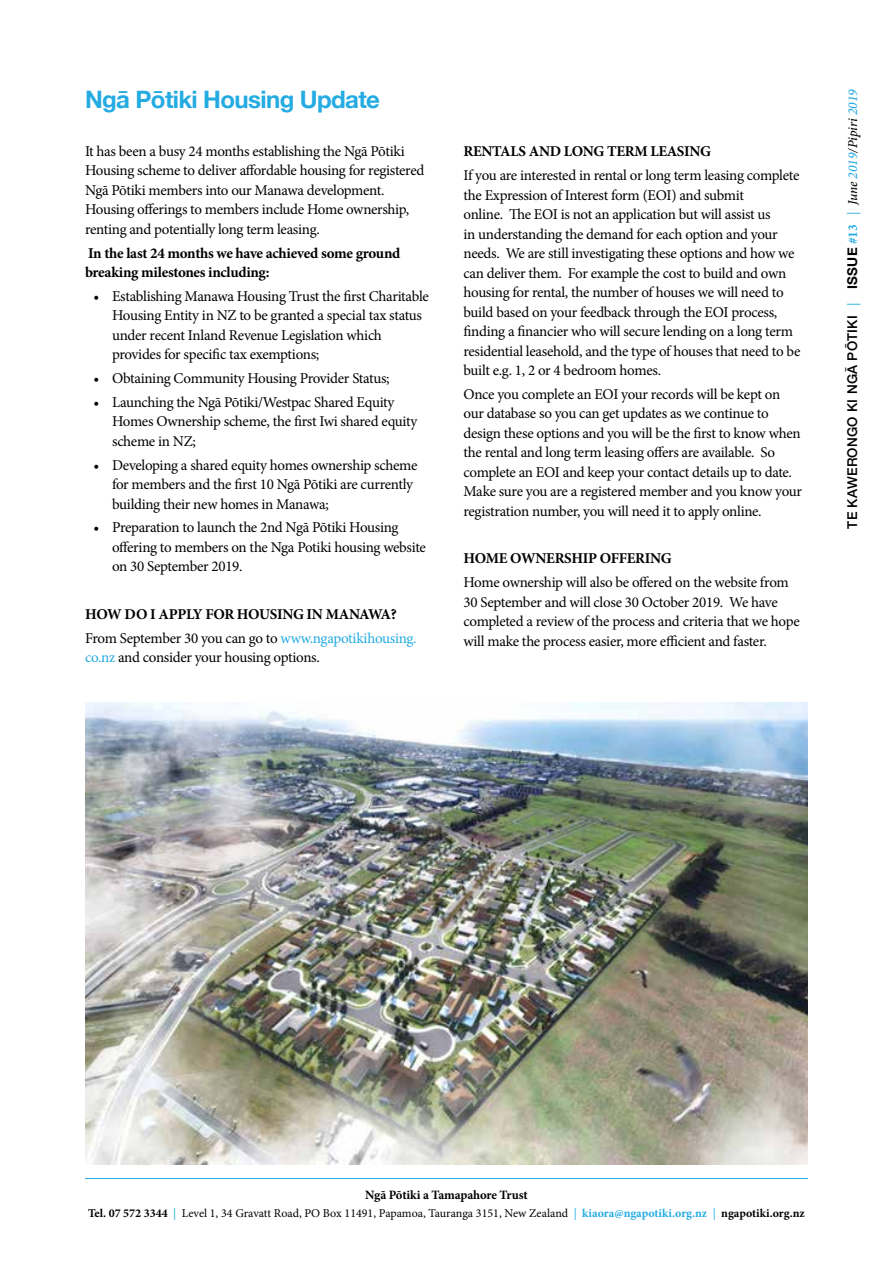
<style>
.page{position:relative;width:893px;height:1263px;background:#fff}
.page>*{position:absolute;margin:0;border:0;box-sizing:border-box;transform-origin:0 0}
.t1{font:700 24px "Helvetica Neue";letter-spacing:-.025em;color:#24abe2}
.t2{font:15px/19.5px "Minion Pro";letter-spacing:-.025em;color:#000}
.t3{font:700 15px/19.5px "Minion Pro";letter-spacing:-.02em;color:#000}
.t4{font:500 13.5px "Helvetica Neue";letter-spacing:.02em;color:#000}
.t5{font:700 12.75px "Minion Pro";letter-spacing:-.015em;color:#000}
.t6{font:12px "Minion Pro";color:#000}
.s1{font-weight:400}
.s2{font-weight:400;color:#24abe2}
.s3{color:#24abe2}
.s4{font-family:"Minion Pro";font-weight:400;color:#24abe2}
.s5{font-weight:700}
.s6{font-family:"Minion Pro";font-weight:700;color:#24abe2}
.s7{font-family:"Minion Pro";font-style:italic}
.s8{font-family:"Minion Pro";font-style:italic;color:#24abe2}
.s9{font-weight:700;color:#24abe2}
</style>
<div class="page">
<hr style="left:85px;top:1178px;width:723px;height:1px;background:#24abe2">
<img style="left:85px;top:702px;width:723px;height:462px">
<h1 class="t1" style="left:85px;top:81px;width:296px">Ngā Pōtiki Housing Update</h1>
<p class="t2" style="left:85px;top:141px;width:341px">It has been a busy 24 months establishing the Ngā Pōtiki Housing scheme to deliver affordable housing for registered Ngā Pōtiki members into our Manawa development.<br>Housing offerings to members include Home ownership, renting and potentially long term leasing.</p>
<p class="t3" style="left:85px;top:243px;width:317px">In the last 24 months we have achieved some ground breaking milestones including:</p>
<p class="t2" style="left:112px;top:286px;width:318px;text-indent:-18px">• Establishing Manawa Housing Trust the first Charitable Housing Entity in NZ to be granted a special tax status under recent Inland Revenue Legislation which provides for specific tax exemptions;</p>
<p class="t2" style="left:94px;top:369px;width:298px">• Obtaining Community Housing Provider Status;</p>
<p class="t2" style="left:112px;top:392px;width:307px;text-indent:-18px">• Launching the Ngā Pōtiki/Westpac Shared Equity<br>Homes Ownership scheme, the first Iwi shared equity scheme in NZ;</p>
<p class="t2" style="left:112px;top:455px;width:307px;text-indent:-18px">• Developing a shared equity homes ownership scheme for members and the first 10 Ngā Pōtiki are currently building their new homes in Manawa;</p>
<p class="t2" style="left:112px;top:518px;width:315px;text-indent:-18px">• Preparation to launch the 2nd Ngā Pōtiki Housing offering to members on the Nga Potiki housing website on 30 September 2019.</p>
<p class="t3" style="left:85px;top:602px;width:333px;line-height:23.7px">HOW DO I APPLY FOR HOUSING IN MANAWA?<br><span class="s1">From September 30 you can go to</span> <span class="s2">www.ngapotikihousing.</span></p>
<p class="t2" style="left:85px;top:648px;width:236px"><span class="s3">co.nz</span> and consider your housing options.</p>
<p class="t3" style="left:463px;top:142px;width:249px">RENTALS AND LONG TERM LEASING</p>
<p class="t2" style="left:463px;top:166px;width:338px">If you are interested in rental or long term leasing complete the Expression of Interest form (EOI) and submit<br>online. The EOI is not an application but will assist us<br>in understanding the demand for each option and your needs. We are still investigating these options and how we can deliver them. For example the cost to build and own housing for rental, the number of houses we will need to build based on your feedback through the EOI process, finding a financier who will secure lending on a long term residential leasehold, and the type of houses that need to be built e.g. 1, 2 or 4 bedroom homes.</p>
<p class="t2" style="left:463px;top:384px;width:340px">Once you complete an EOI your records will be kept on our database so you can get updates as we continue to design these options and you will be the first to know when the rental and long term leasing offers are available. So complete an EOI and keep your contact details up to date.<br>Make sure you are a registered member and you know your registration number, you will need it to apply online.</p>
<p class="t3" style="left:463px;top:549px;width:210px">HOME OWNERSHIP OFFERING</p>
<p class="t2" style="left:463px;top:573px;width:338px">Home ownership will also be offered on the website from 30 September and will close 30 October 2019. We have completed a review of the process and criteria that we hope will make the process easier, more efficient and faster.</p>
<p class="t4" style="left:841px;top:529px;width:441px;rotate:-90deg">TE KAWERONGO KI NGĀ PŌTIKI <span class="s4">|</span> <span class="s5">ISSUE</span> <span class="s6">#13</span> <span class="s4">|</span> <span class="s7">June</span> <span class="s8">2019</span><span class="s7">/Pipiri</span> <span class="s8">2019</span></p>
<p class="t5" style="left:365px;top:1186px;width:164px">Ngā Pōtiki a Tamapahore Trust</p>
<p class="t6" style="left:88px;top:1205px;width:718px"><span class="s5">Tel. 07 572 3344</span> <span class="s3">|</span> Level 1, 34 Gravatt Road, PO Box 11491, Papamoa, Tauranga 3151, New Zealand <span class="s3">|</span> <span class="s9">kiaora@ngapotiki.org.nz</span> <span class="s3">|</span> <span class="s5">ngapotiki.org.nz</span></p>
</div>
